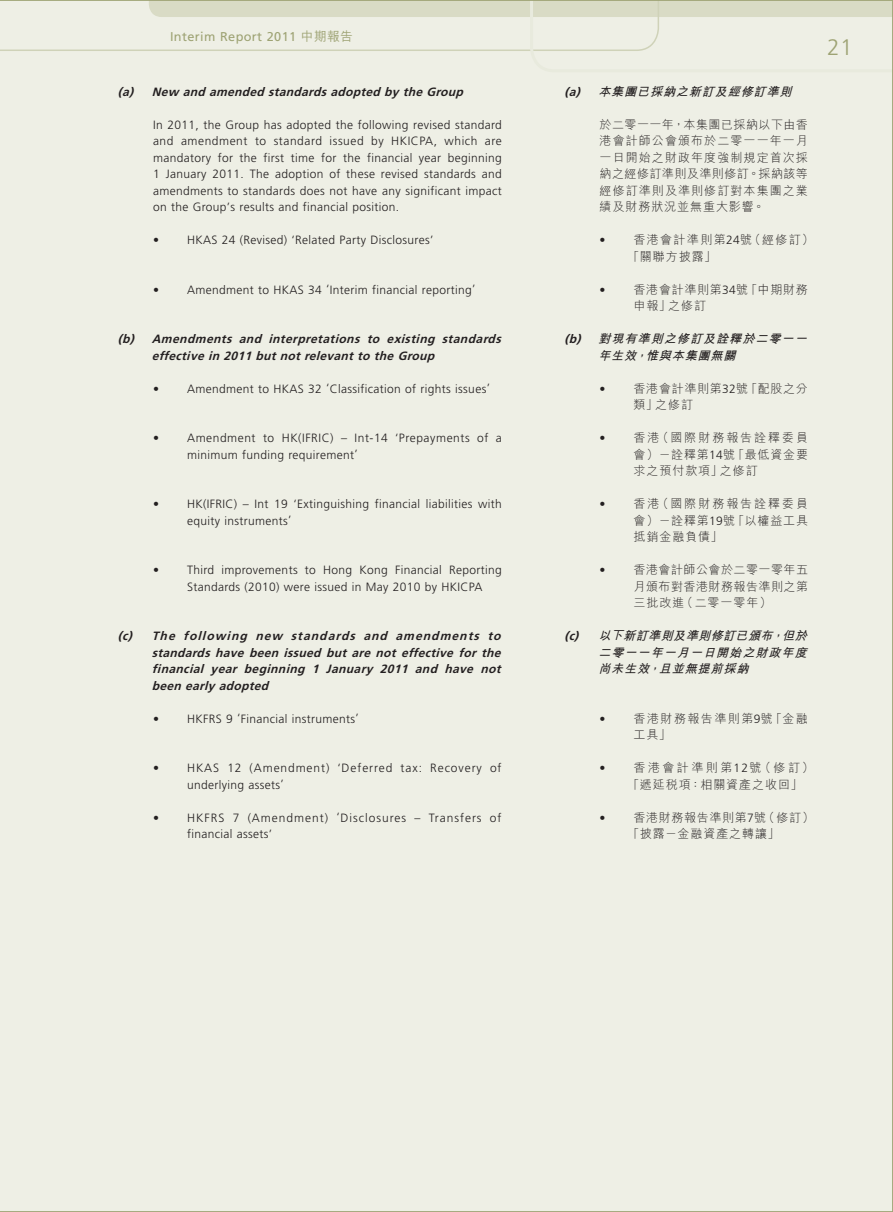
<style>
.page{position:relative;width:893px;height:1212px;background:#eeefe5}
.page>*{position:absolute;margin:0;border:0;box-sizing:border-box;transform-origin:0 0}
.t1{font:300 22.5px "Frutiger LT Std";color:#9ea374}
.t2{font:12.75px "Frutiger LT Std";letter-spacing:.03em;color:#9ea374}
.Notes{font:300 12px/16.5px "Frutiger LT Std";letter-spacing:.03em;color:#231f20}
.Notes_HD2{font:italic 700 12px/16.5px "Frutiger LT Std";color:#231f20}
.Notes-2{font:300 12px/16.5px "M Hei HK";letter-spacing:.08em;color:#231f20;text-align:justify}
.Notes_HD2-2{font:italic 700 12px/16.5px "M Hei HK";color:#231f20}
.Notes-3{font:300 12px/16.5px "Frutiger LT Std";letter-spacing:.075em;color:#231f20}
.Notes-4{font:300 12px/16.5px "Frutiger LT Std";letter-spacing:.08em;color:#231f20}
.Notes-5{font:300 12px/16.5px "M Hei HK";letter-spacing:.06em;color:#231f20}
.Notes-6{font:300 12px/16.5px "M Hei HK";letter-spacing:.055em;color:#231f20;text-align:center}
.Notes-7{font:300 12px/16.5px "M Hei HK";letter-spacing:.11em;color:#231f20}
.Notes-8{font:300 12px/16.5px "M Hei HK";letter-spacing:.125em;color:#231f20}
.s1{font-family:"M Hei HK";font-weight:500}
.s2{font-family:"Frutiger LT Std"}
</style>
<div class="page">
<p class="t2" style="left:170px;top:29px;width:184px">Interim Report 2011 <span class="s1">中期報告</span></p>
<p class="Notes_HD2" style="left:118px;top:83px;width:350px">(a) New and amended standards adopted by the Group</p>
<p class="Notes" style="left:153px;top:117px;width:350px;text-align:justify">In 2011, the Group has adopted the following revised standard and amendment to standard issued by HKICPA, which are mandatory for the first time for the financial year beginning 1 January 2011. The adoption of these revised standards and amendments to standards does not have any significant impact on the Group’s results and financial position.</p>
<p class="Notes" style="left:153px;top:232px;width:282px">• HKAS 24 (Revised) ‘Related Party Disclosures’</p>
<p class="Notes" style="left:153px;top:282px;width:324px">• Amendment to HKAS 34 ‘Interim financial reporting’</p>
<p class="Notes_HD2" style="left:152px;top:331px;width:354px;text-indent:-34px">(b) Amendments and interpretations to existing standards effective in 2011 but not relevant to the Group</p>
<p class="Notes" style="left:153px;top:381px;width:338px">• Amendment to HKAS 32 ‘Classification of rights issues’</p>
<p class="Notes" style="left:187px;top:430px;width:316px;text-indent:-34px">• Amendment to HK(IFRIC) – Int-14 ‘Prepayments of a minimum funding requirement’</p>
<p class="Notes" style="left:187px;top:496px;width:316px;text-indent:-34px">• HK(IFRIC) – Int 19 ‘Extinguishing financial liabilities with equity instruments’</p>
<p class="Notes" style="left:187px;top:562px;width:316px;text-indent:-34px">• Third improvements to Hong Kong Financial Reporting<br>Standards (2010) were issued in May 2010 by HKICPA</p>
<p class="Notes_HD2" style="left:152px;top:628px;width:354px;text-align:justify;text-indent:-34px">(c) The following new standards and amendments to standards have been issued but are not effective for the financial year beginning 1 January 2011 and have not been early adopted</p>
<p class="Notes" style="left:153px;top:711px;width:207px">• HKFRS 9 ‘Financial instruments’</p>
<p class="Notes-3" style="left:187px;top:760px;width:316px;text-indent:-34px">• HKAS 12 (Amendment) ‘Deferred tax: Recovery of underlying assets’</p>
<p class="Notes-4" style="left:187px;top:810px;width:316px;text-indent:-34px">• HKFRS 7 (Amendment) ‘Disclosures – Transfers of financial assets’</p>
<p class="Notes_HD2-2" style="left:564px;top:82px;width:233px"><span class="s2">(a)</span> 本集團已採納之新訂及經修訂準則</p>
<p class="Notes-2" style="left:600px;top:116px;width:210px">於二零一一年，本集團已採納以下由香港會計師公會頒布於二零一一年一月一日開始之財政年度強制規定首次採納之經修訂準則及準則修訂。採納該等經修訂準則及準則修訂對本集團之業績及財務狀況並無重大影響。</p>
<p class="Notes-7" style="left:628px;top:231px;width:188px;text-indent:-28px"><span class="s2">•</span> 香港會計準則第<span class="s2">24</span>號（經修訂）「關聯方披露」</p>
<p class="Notes-5" style="left:634px;top:281px;width:176px;text-indent:-34px"><span class="s2">•</span> 香港會計準則第<span class="s2">34</span>號「中期財務申報」之修訂</p>
<p class="Notes_HD2-2" style="left:598px;top:330px;width:214px;text-indent:-34px"><span class="s2">(b)</span> 對現有準則之修訂及詮釋於二零一一年生效，惟與本集團無關</p>
<p class="Notes-5" style="left:634px;top:380px;width:176px;text-indent:-34px"><span class="s2">•</span> 香港會計準則第<span class="s2">32</span>號「配股之分類」之修訂</p>
<p class="Notes-2" style="left:634px;top:429px;width:176px;text-indent:-34px"><span class="s2">•</span> 香港（國際財務報告詮釋委員會）－詮釋第<span class="s2">14</span>號「最低資金要求之預付款項」之修訂</p>
<p class="Notes-2" style="left:634px;top:495px;width:176px;text-indent:-34px"><span class="s2">•</span> 香港（國際財務報告詮釋委員會）－詮釋第<span class="s2">19</span>號「以權益工具抵銷金融負債」</p>
<p class="Notes-2" style="left:634px;top:561px;width:176px;text-indent:-34px"><span class="s2">•</span> 香港會計師公會於二零一零年五月頒布對香港財務報告準則之第三批改進（二零一零年）</p>
<p class="Notes_HD2-2" style="left:598px;top:627px;width:214px;text-align:justify;text-indent:-34px"><span class="s2">(c)</span> 以下新訂準則及準則修訂已頒布，但於二零一一年一月一日開始之財政年度尚未生效，且並無提前採納</p>
<p class="Notes-8" style="left:634px;top:710px;width:176px;text-indent:-34px"><span class="s2">•</span> 香港財務報告準則第<span class="s2">9</span>號「金融工具」</p>
<p class="Notes-2" style="left:628px;top:759px;width:188px;text-indent:-28px"><span class="s2">•</span> 香港會計準則第<span class="s2">12</span>號（修訂）「遞延稅項：相關資產之收回」</p>
<p class="Notes-6" style="left:600px;top:809px;width:216px"><span class="s2">•</span> 香港財務報告準則第<span class="s2">7</span>號（修訂）「披露－金融資產之轉讓」</p>
<p class="t1" style="left:827px;top:35px;width:27px">21</p>
</div>
